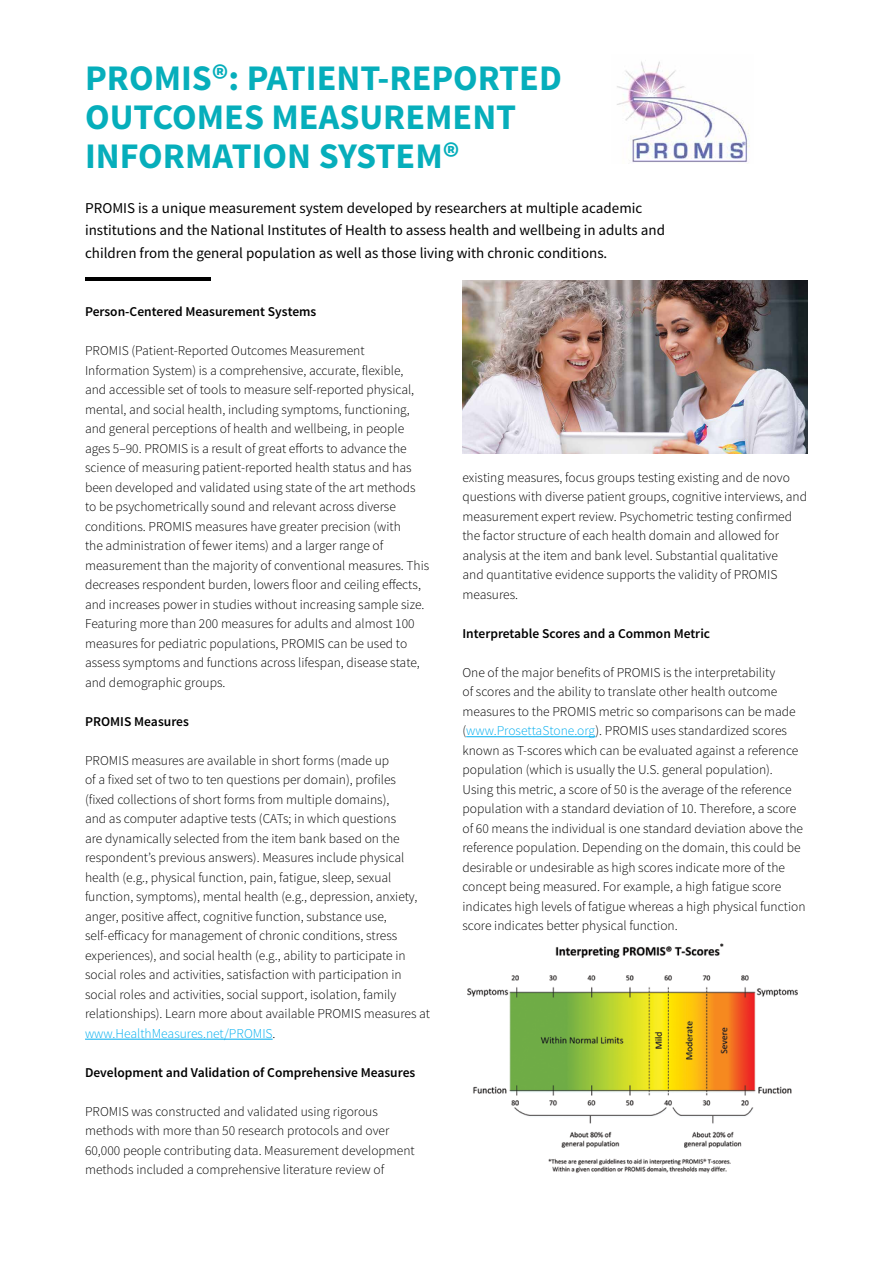
<style>
.page{position:relative;width:893px;height:1263px;background:#fff}
.page>*{position:absolute;margin:0;border:0;box-sizing:border-box;transform-origin:0 0}
.t1{font:700 36px/39px "Source Sans Pro";color:#06aebb}
.t2{font:15px/22.5px "Source Sans Pro";color:#000}
.t3{font:300 13.5px/19.5px "Source Sans Pro";color:#000}
.t4{font:600 13.5px "Source Sans Pro";color:#000}
.s1{color:#00aeef}
</style>
<div class="page">
<img style="left:612px;top:54px;width:142px;height:109px">
<hr style="left:86px;top:278px;width:125px;height:3px;background:#000">
<hr style="left:85px;top:1039px;width:188px;height:1px;background:#00aeef">
<hr style="left:466px;top:736px;width:129px;height:1px;background:#00aeef">
<img style="left:462px;top:943px;width:341px;height:233px">
<img style="left:462px;top:280px;width:346px;height:174px">
<h1 class="t1" style="left:85px;top:59px;width:478px">PROMIS®: PATIENT-REPORTED<br>OUTCOMES MEASUREMENT<br>INFORMATION SYSTEM®</h1>
<p class="t2" style="left:85px;top:197px;width:582px">PROMIS is a unique measurement system developed by researchers at multiple academic institutions and the National Institutes of Health to assess health and wellbeing in adults and children from the general population as well as those living with chronic conditions.</p>
<p class="t4" style="left:85px;top:303px;width:233px">Person-Centered Measurement Systems</p>
<p class="t3" style="left:85px;top:341px;width:346px">PROMIS (Patient-Reported Outcomes Measurement Information System) is a comprehensive, accurate, flexible,<br>and accessible set of tools to measure self-reported physical, mental, and social health, including symptoms, functioning, and general perceptions of health and wellbeing, in people ages 5–90. PROMIS is a result of great efforts to advance the science of measuring patient-reported health status and has been developed and validated using state of the art methods to be psychometrically sound and relevant across diverse conditions. PROMIS measures have greater precision (with<br>the administration of fewer items) and a larger range of measurement than the majority of conventional measures. This decreases respondent burden, lowers floor and ceiling effects, and increases power in studies without increasing sample size.<br>Featuring more than 200 measures for adults and almost 100 measures for pediatric populations, PROMIS can be used to assess symptoms and functions across lifespan, disease state, and demographic groups.</p>
<p class="t4" style="left:85px;top:713px;width:105px">PROMIS Measures</p>
<p class="t3" style="left:85px;top:750px;width:347px">PROMIS measures are available in short forms (made up<br>of a fixed set of two to ten questions per domain), profiles<br>(fixed collections of short forms from multiple domains),<br>and as computer adaptive tests (CATs; in which questions<br>are dynamically selected from the item bank based on the respondent’s previous answers). Measures include physical health (e.g., physical function, pain, fatigue, sleep, sexual function, symptoms), mental health (e.g., depression, anxiety, anger, positive affect, cognitive function, substance use, self-efficacy for management of chronic conditions, stress experiences), and social health (e.g., ability to participate in social roles and activities, satisfaction with participation in social roles and activities, social support, isolation, family relationships). Learn more about available PROMIS measures at <span class="s1">www.HealthMeasures.net/PROMIS</span>.</p>
<p class="t4" style="left:85px;top:1064px;width:332px">Development and Validation of Comprehensive Measures</p>
<p class="t3" style="left:85px;top:1101px;width:331px">PROMIS was constructed and validated using rigorous methods with more than 50 research protocols and over 60,000 people contributing data. Measurement development methods included a comprehensive literature review of</p>
<p class="t3" style="left:462px;top:468px;width:346px">existing measures, focus groups testing existing and de novo questions with diverse patient groups, cognitive interviews, and measurement expert review. Psychometric testing confirmed the factor structure of each health domain and allowed for analysis at the item and bank level. Substantial qualitative<br>and quantitative evidence supports the validity of PROMIS measures.</p>
<p class="t4" style="left:462px;top:625px;width:249px">Interpretable Scores and a Common Metric</p>
<p class="t3" style="left:462px;top:663px;width:345px">One of the major benefits of PROMIS is the interpretability<br>of scores and the ability to translate other health outcome measures to the PROMIS metric so comparisons can be made (<span class="s1">www.ProsettaStone.org</span>). PROMIS uses standardized scores known as T-scores which can be evaluated against a reference population (which is usually the U.S. general population).<br>Using this metric, a score of 50 is the average of the reference population with a standard deviation of 10. Therefore, a score of 60 means the individual is one standard deviation above the reference population. Depending on the domain, this could be desirable or undesirable as high scores indicate more of the concept being measured. For example, a high fatigue score indicates high levels of fatigue whereas a high physical function score indicates better physical function.</p>
</div>
